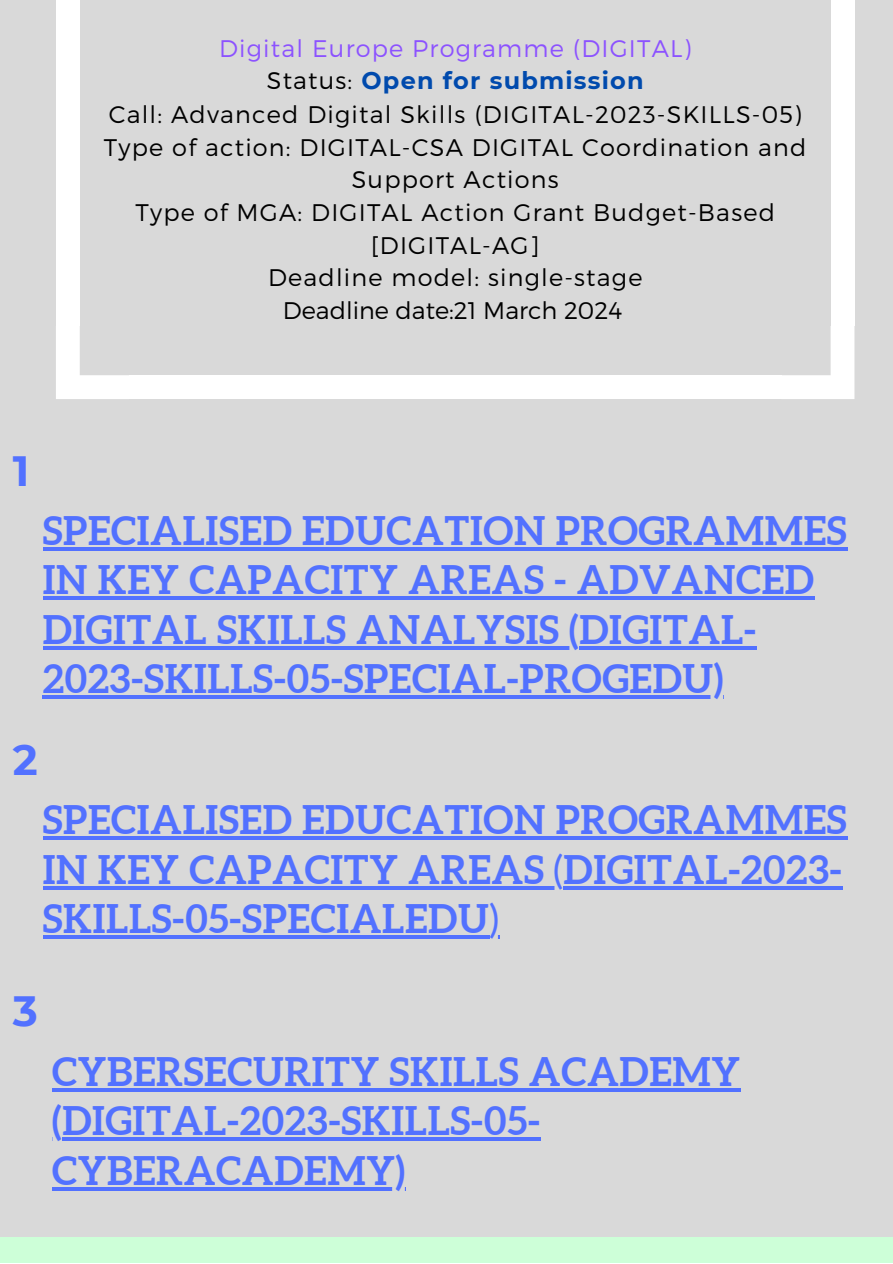
<style>
.page{position:relative;width:893px;height:1264px;background:#fff}
.page>*{position:absolute;margin:0;border:0;box-sizing:border-box;transform-origin:0 0}
.t1{font:700 42.3px "Montserrat";color:#5271ff}
.t2{font:700 39.3px/49.5px "Aleo";letter-spacing:.015em;color:#5271ff}
.t3{font:300 24px/32.5px "Montserrat";letter-spacing:.05em;color:#000;text-align:center}
.t4{font:300 24px "Montserrat";letter-spacing:.05em;color:#8c52ff}
.t5{font:700 24px "Montserrat";letter-spacing:.05em;color:#004aad}
.t6{font:300 24px "Montserrat";color:#000}
.s1{font-weight:300;color:#000}
.s2{font-weight:400}
</style>
<div class="page">
<div style="left:0;top:0;width:892px;height:1262px;background:#d9d9d9"></div>
<div style="left:0;top:1236px;width:892px;height:26px;background:#cdffd8"></div>
<div style="left:830px;top:0;width:24px;height:326px;background:#fff"></div>
<div style="left:56px;top:0;width:24px;height:326px;background:#fff"></div>
<div style="left:129px;top:375px;width:652px;height:24px;background:#fff"></div>
<svg style="left:781px;top:326px;width:73px;height:73px"></svg>
<svg style="left:56px;top:326px;width:73px;height:73px"></svg>
<hr style="left:43px;top:547px;width:804px;height:3px;background:#5271ff">
<hr style="left:43px;top:596px;width:771px;height:3px;background:#5271ff">
<hr style="left:43px;top:646px;width:536px;height:3px;background:#5271ff">
<hr style="left:579px;top:646px;width:177px;height:3px;background:#5271ff">
<hr style="left:43px;top:695px;width:681px;height:3px;background:#5271ff">
<hr style="left:43px;top:836px;width:804px;height:3px;background:#5271ff">
<hr style="left:43px;top:886px;width:501px;height:3px;background:#5271ff">
<svg style="left:544px;top:886px;width:11px;height:3px"></svg>
<svg style="left:563px;top:886px;width:279px;height:3px"></svg>
<hr style="left:43px;top:935px;width:446px;height:3px;background:#5271ff">
<hr style="left:52px;top:1088px;width:688px;height:3px;background:#5271ff">
<hr style="left:62px;top:1137px;width:479px;height:3px;background:#5271ff">
<svg style="left:52px;top:1187px;width:353px;height:3px"></svg>
<p class="t4" style="left:219px;top:33px;width:473px">Digital Europe Programme (DIGITAL)</p>
<p class="t5" style="left:267px;top:66px;width:378px"><span class="s1">Status:</span> Open for submission</p>
<p class="t3" style="left:109px;top:97px;width:694px">Call: Advanced Digital Skills (DIGITAL-2023-SKILLS-05)</p>
<p class="t3" style="left:104px;top:130px;width:704px">Type of action: DIGITAL-CSA DIGITAL Coordination and<br>Support Actions</p>
<p class="t3" style="left:135px;top:195px;width:641px">Type of MGA: DIGITAL Action Grant Budget-Based [DIGITAL-AG]</p>
<p class="t3" style="left:268px;top:260px;width:376px">Deadline model: single-stage</p>
<p class="t6" style="left:283px;top:295px;width:341px">Deadline date:21 March 2024</p>
<p class="t1" style="left:13px;top:445px;width:18px">1</p>
<p class="t2" style="left:43px;top:505px;width:805px">SPECIALISED EDUCATION PROGRAMMES IN KEY CAPACITY AREAS - ADVANCED DIGITAL SKILLS ANALYSIS (DIGITAL-2023-SKILLS-05-SPECIAL-PROGEDU)</p>
<p class="t1" style="left:13px;top:733px;width:26px">2</p>
<p class="t2" style="left:43px;top:794px;width:805px;text-align:justify">SPECIALISED EDUCATION PROGRAMMES IN KEY CAPACITY AREAS <span class="s2">(</span>DIGITAL-2023- SKILLS-05-SPECIALEDU<span class="s2">)</span></p>
<p class="t1" style="left:13px;top:985px;width:27px">3</p>
<p class="t2" style="left:52px;top:1046px;width:689px">CYBERSECURITY SKILLS ACADEMY (DIGITAL-2023-SKILLS-05-<br>CYBERACADEMY)</p>
</div>
